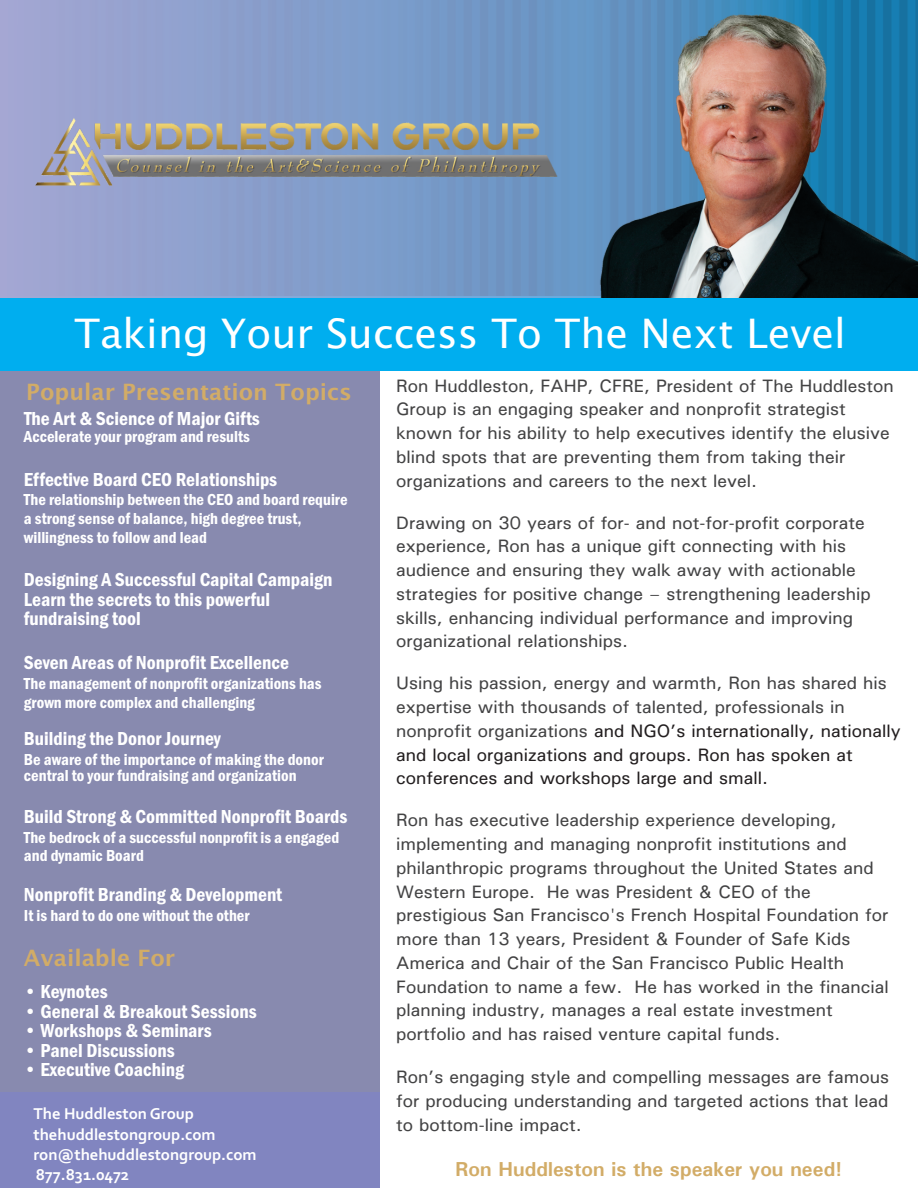
<style>
.page{position:relative;width:918px;height:1188px;background:#fff}
.page>*{position:absolute;margin:0;border:0;box-sizing:border-box;transform-origin:0 0}
.t1{font:40.5px "Lucida Sans";color:#fff}
.t2{font:600 22.5px "Lucida Sans";color:#d2ac67}
.t3{font:700 20.25px "Utah";color:#d2ac67}
.t4{font:600 condensed 19.5px/19.5px "Franklin Gothic";color:#fff}
.t5{font:18px/23.7px "Utah";color:#434344}
.t6{font:600 condensed 16.5px/18.8px "Franklin Gothic";color:#fff}
.t7{font:700 16.5px/20.1px "Corbel";color:#fff}
.s1{color:#231f20}
</style>
<div class="page">
<div style="left:0;top:366px;width:380px;height:750px;background:#888aaf"></div>
<div style="left:0;top:1092px;width:380px;height:96px;background:#8185c0"></div>
<div style="left:0;top:297px;width:918px;height:74px;background:#00aeef"></div>
<svg style="left:0;top:0;width:588px;height:297px;background:#859dcb"></svg>
<img style="left:588px;top:0;width:330px;height:298px">
<img style="left:5px;top:76px;width:575px;height:136px">
<h1 class="t1" style="left:75px;top:317px;width:773px">Taking Your Success To The Next Level</h1>
<p class="t2" style="left:26px;top:382px;width:327px">Popular Presentation Topics</p>
<p class="t4" style="left:24px;top:411px;width:237px">The Art &amp; Science of Major Gifts</p>
<p class="t6" style="left:24px;top:429px;width:227px">Accelerate your program and results</p>
<p class="t4" style="left:24px;top:471px;width:255px">Effective Board CEO Relationships</p>
<p class="t6" style="left:24px;top:492px;width:325px">The relationship between the CEO and board require a strong sense of balance, high degree trust, willingness to follow and lead</p>
<p class="t4" style="left:24px;top:572px;width:310px">Designing A Successful Capital Campaign<br>Learn the secrets to this powerful fundraising tool</p>
<p class="t4" style="left:24px;top:655px;width:267px">Seven Areas of Nonprofit Excellence</p>
<p class="t6" style="left:24px;top:675px;width:299px">The management of nonprofit organizations has grown more complex and challenging</p>
<p class="t4" style="left:24px;top:731px;width:198px">Building the Donor Journey</p>
<p class="t6" style="left:24px;top:752px;width:301px;line-height:16.5px">Be aware of the importance of making the donor central to your fundraising and organization</p>
<p class="t4" style="left:24px;top:808px;width:325px">Build Strong &amp; Committed Nonprofit Boards</p>
<p class="t6" style="left:24px;top:829px;width:317px">The bedrock of a successful nonprofit is a engaged and dynamic Board</p>
<p class="t4" style="left:24px;top:887px;width:260px">Nonprofit Branding &amp; Development</p>
<p class="t6" style="left:24px;top:907px;width:227px">It is hard to do one without the other</p>
<p class="t2" style="left:24px;top:948px;width:153px">Available For</p>
<p class="t4" style="left:24px;top:984px;width:85px">• Keynotes</p>
<p class="t4" style="left:24px;top:1003px;width:234px">• General &amp; Breakout Sessions</p>
<p class="t4" style="left:24px;top:1023px;width:189px">• Workshops &amp; Seminars</p>
<p class="t4" style="left:24px;top:1042px;width:152px">• Panel Discussions</p>
<p class="t4" style="left:24px;top:1061px;width:162px">• Executive Coaching</p>
<p class="t7" style="left:33px;top:1105px;width:225px">The Huddleston Group thehuddlestongroup.com ron@thehuddlestongroup.com</p>
<p class="t7" style="left:36px;top:1166px;width:95px">877.831.0472</p>
<p class="t5" style="left:396px;top:375px;width:499px">Ron Huddleston, FAHP, CFRE, President of The Huddleston Group is an engaging speaker and nonprofit strategist known for his ability to help executives identify the elusive blind spots that are preventing them from taking their organizations and careers to the next level.</p>
<p class="t5" style="left:396px;top:512px;width:476px">Drawing on 30 years of for- and not-for-profit corporate experience, Ron has a unique gift connecting with his audience and ensuring they walk away with actionable strategies for positive change – strengthening leadership skills, enhancing individual performance and improving organizational relationships.</p>
<p class="t5" style="left:396px;top:673px;width:506px">Using his passion, energy and warmth, Ron has shared his expertise with thousands of talented, professionals in nonprofit organizations <span class="s1">and NGO’s internationally, nationally and local organizations and groups. Ron has spoken at conferences and workshops large and small.</span></p>
<p class="t5" style="left:396px;top:810px;width:494px">Ron has executive leadership experience developing, implementing and managing nonprofit institutions and philanthropic programs throughout the United States and Western Europe. He was President &amp; CEO of the prestigious San Francisco's French Hospital Foundation for more than 13 years, President &amp; Founder of Safe Kids America and Chair of the San Francisco Public Health Foundation to name a few. He has worked in the financial planning industry, manages a real estate investment portfolio and has raised venture capital funds.</p>
<p class="t5" style="left:396px;top:1067px;width:495px;text-align:justify">Ron’s engaging style and compelling messages are famous for producing understanding and targeted actions that lead to bottom-line impact.</p>
<p class="t3" style="left:456px;top:1162px;width:388px">Ron Huddleston is the speaker you need!</p>
</div>
